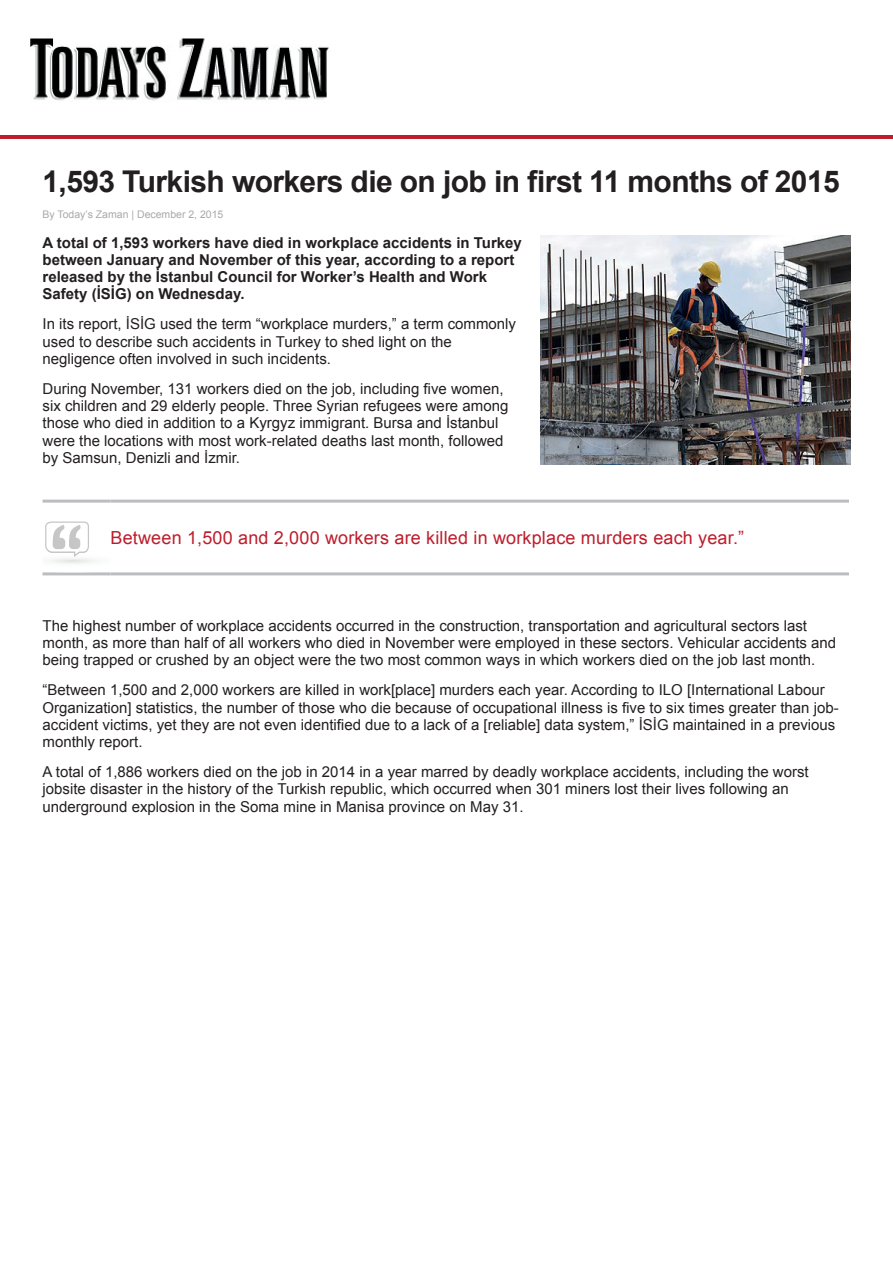
<style>
.page{position:relative;width:893px;height:1263px;background:#fff}
.page>*{position:absolute;margin:0;border:0;box-sizing:border-box;transform-origin:0 0}
.t1{font:700 30px "Arial";letter-spacing:-.02em;color:#231f20}
.t2{font:18px "Arial";letter-spacing:.01em;color:#be1d2c}
.t3{font:15px/17.2px "Arial";color:#231f20}
.t4{font:700 15px/17.2px "Arial";color:#231f20}
.t5{font:10.5px "Arial";color:#a8a9ad}
</style>
<div class="page">
<hr style="left:0;top:135px;width:893px;height:4px;background:#be1d2c">
<img style="left:30px;top:38px;width:299px;height:63px">
<hr style="left:43px;top:500px;width:68px;height:3px;background:#bcbdc0">
<hr style="left:111px;top:500px;width:738px;height:3px;background:#bcbdc0">
<hr style="left:43px;top:572px;width:68px;height:3px;background:#bcbdc0">
<hr style="left:111px;top:572px;width:738px;height:3px;background:#bcbdc0">
<svg style="left:45px;top:521px;width:44px;height:29px"></svg>
<img style="left:47px;top:550px;width:41px;height:7px">
<img style="left:540px;top:235px;width:310px;height:229px">
<h1 class="t1" style="left:43px;top:162px;width:799px">1,593 Turkish workers die on job in first 11 months of 2015</h1>
<p class="t5" style="left:43px;top:207px;width:182px">By Today’s Zaman | December 2, 2015</p>
<p class="t4" style="left:43px;top:234px;width:481px">A total of 1,593 workers have died in workplace accidents in Turkey between January and November of this year, according to a report released by the İstanbul Council for Worker’s Health and Work Safety (İSİG) on Wednesday.</p>
<p class="t3" style="left:43px;top:316px;width:475px">In its report, İSİG used the term “workplace murders,” a term commonly used to describe such accidents in Turkey to shed light on the negligence often involved in such incidents.</p>
<p class="t3" style="left:43px;top:380px;width:467px">During November, 131 workers died on the job, including five women, six children and 29 elderly people. Three Syrian refugees were among those who died in addition to a Kyrgyz immigrant. Bursa and İstanbul were the locations with most work-related deaths last month, followed by Samsun, Denizli and İzmir.</p>
<p class="t2" style="left:111px;top:526px;width:635px">Between 1,500 and 2,000 workers are killed in workplace murders each year.”</p>
<p class="t3" style="left:43px;top:617px;width:795px">The highest number of workplace accidents occurred in the construction, transportation and agricultural sectors last month, as more than half of all workers who died in November were employed in these sectors. Vehicular accidents and being trapped or crushed by an object were the two most common ways in which workers died on the job last month.</p>
<p class="t3" style="left:43px;top:682px;width:798px">“Between 1,500 and 2,000 workers are killed in work[place] murders each year. According to ILO [International Labour Organization] statistics, the number of those who die because of occupational illness is five to six times greater than job&shy;accident victims, yet they are not even identified due to a lack of a [reliable] data system,” İSİG maintained in a previous monthly report.</p>
<p class="t3" style="left:43px;top:763px;width:768px">A total of 1,886 workers died on the job in 2014 in a year marred by deadly workplace accidents, including the worst jobsite disaster in the history of the Turkish republic, which occurred when 301 miners lost their lives following an underground explosion in the Soma mine in Manisa province on May 31.</p>
</div>
